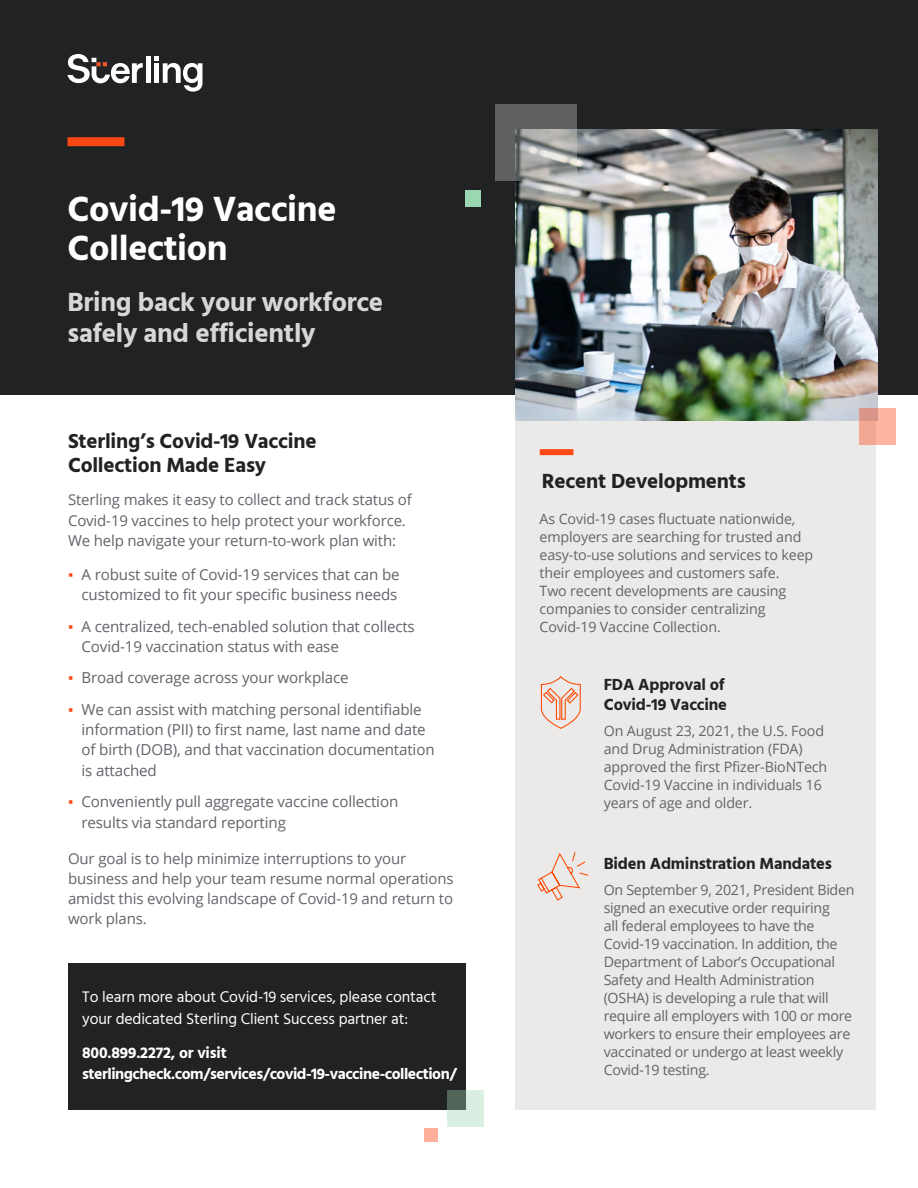
<style>
.page{position:relative;width:918px;height:1188px;background:#fff}
.page>*{position:absolute;margin:0;border:0;box-sizing:border-box;transform-origin:0 0}
.t1{font:700 36px/39px "Hind";letter-spacing:-.01em;color:#fff}
.t2{font:700 27px/30.8px "Hind";letter-spacing:-.01em;color:#d6d7d6}
.t3{font:700 21px/24px "Hind";letter-spacing:-.01em;color:#212223}
.t4{font:700 16.5px/20.7px "Hind";letter-spacing:-.01em;color:#212223}
.t5{font:15.75px/21.8px "Hind";letter-spacing:-.01em;color:#fff}
.t6{font:700 15.75px/20.7px "Hind";letter-spacing:-.03em;color:#fff}
.t7{font:15.15px/20.4px "Open Sans";letter-spacing:-.01em;color:#61646a}
.t8{font:15px/20.2px "Open Sans";letter-spacing:-.01em;color:#61646a}
.t9{font:14.25px/18px "Open Sans";letter-spacing:-.01em;color:#61646a}
.s1{font-family:"Arial";color:#fe4815}
</style>
<div class="page">
<div style="left:0;top:0;width:918px;height:394px;background:#212223"></div>
<div style="left:146px;top:56px;width:5px;height:27px;background:#fff"></div>
<svg style="left:154px;top:56px;width:48px;height:36px"></svg>
<svg style="left:68px;top:54px;width:75px;height:29px"></svg>
<div style="left:68px;top:137px;width:56px;height:9px;background:#fe4815"></div>
<div style="left:516px;top:420px;width:360px;height:690px;background:#ebeae8"></div>
<img style="left:516px;top:129px;width:361px;height:291px">
<div style="left:540px;top:449px;width:33px;height:6px;background:#fe4815"></div>
<div style="left:465px;top:190px;width:16px;height:16px;background:#9cd7b3"></div>
<svg style="left:495px;top:104px;width:81px;height:77px;background:#828382"></svg>
<svg style="left:859px;top:408px;width:36px;height:36px"></svg>
<svg style="left:537px;top:852px;width:52px;height:49px"></svg>
<svg style="left:540px;top:676px;width:41px;height:53px"></svg>
<div style="left:68px;top:963px;width:397px;height:147px;background:#212223"></div>
<div style="left:424px;top:1128px;width:13px;height:14px;background:#feb09a"></div>
<svg style="left:447px;top:1090px;width:37px;height:37px"></svg>
<h1 class="t1" style="left:68px;top:189px;width:271px">Covid-19 Vaccine<br>Collection</h1>
<h2 class="t2" style="left:68px;top:286px;width:317px">Bring back your workforce safely and efficiently</h2>
<h3 class="t3" style="left:68px;top:428px;width:250px">Sterling’s Covid-19 Vaccine<br>Collection Made Easy</h3>
<p class="t8" style="left:68px;top:489px;width:345px">Sterling makes it easy to collect and track status of<br>Covid-19 vaccines to help protect your workforce.<br>We help navigate your return-to-work plan with:</p>
<p class="t7" style="left:68px;top:564px;width:333px;text-align:right"><span class="s1">▪</span> A robust suite of Covid-19 services that can be customized to fit your specific business needs</p>
<p class="t7" style="left:82px;top:615px;width:335px;text-indent:-13px"><span class="s1">▪</span> A centralized, tech-enabled solution that collects<br>Covid-19 vaccination status with ease</p>
<p class="t7" style="left:68px;top:667px;width:282px"><span class="s1">▪</span> Broad coverage across your workplace</p>
<p class="t7" style="left:82px;top:698px;width:355px;text-indent:-13px"><span class="s1">▪</span> We can assist with matching personal identifiable information (PII) to first name, last name and date of birth (DOB), and that vaccination documentation is attached</p>
<p class="t7" style="left:82px;top:791px;width:318px;text-indent:-13px"><span class="s1">▪</span> Conveniently pull aggregate vaccine collection results via standard reporting</p>
<p class="t8" style="left:68px;top:848px;width:387px">Our goal is to help minimize interruptions to your business and help your team resume normal operations amidst this evolving landscape of Covid-19 and return to work plans.</p>
<p class="t5" style="left:82px;top:987px;width:356px">To learn more about Covid-19 services, please contact your dedicated Sterling Client Success partner at:</p>
<p class="t6" style="left:82px;top:1042px;width:376px">800.899.2272, or visit sterlingcheck.com/services/covid-19-vaccine-collection/</p>
<h3 class="t3" style="left:542px;top:469px;width:206px">Recent Developments</h3>
<p class="t9" style="left:540px;top:510px;width:275px">As Covid-19 cases fluctuate nationwide, employers are searching for trusted and easy-to-use solutions and services to keep their employees and customers safe.<br>Two recent developments are causing companies to consider centralizing Covid-19 Vaccine Collection.</p>
<p class="t4" style="left:604px;top:674px;width:125px">FDA Approval of<br>Covid-19 Vaccine</p>
<p class="t9" style="left:604px;top:722px;width:225px">On August 23, 2021, the U.S. Food and Drug Administration (FDA) approved the first Pfizer-BioNTech<br>Covid-19 Vaccine in individuals 16 years of age and older.</p>
<p class="t4" style="left:604px;top:853px;width:230px">Biden Adminstration Mandates</p>
<p class="t9" style="left:604px;top:880px;width:252px">On September 9, 2021, President Biden signed an executive order requiring<br>all federal employees to have the Covid-19 vaccination. In addition, the Department of Labor’s Occupational Safety and Health Administration (OSHA) is developing a rule that will require all employers with 100 or more workers to ensure their employees are vaccinated or undergo at least weekly Covid-19 testing.</p>
</div>
